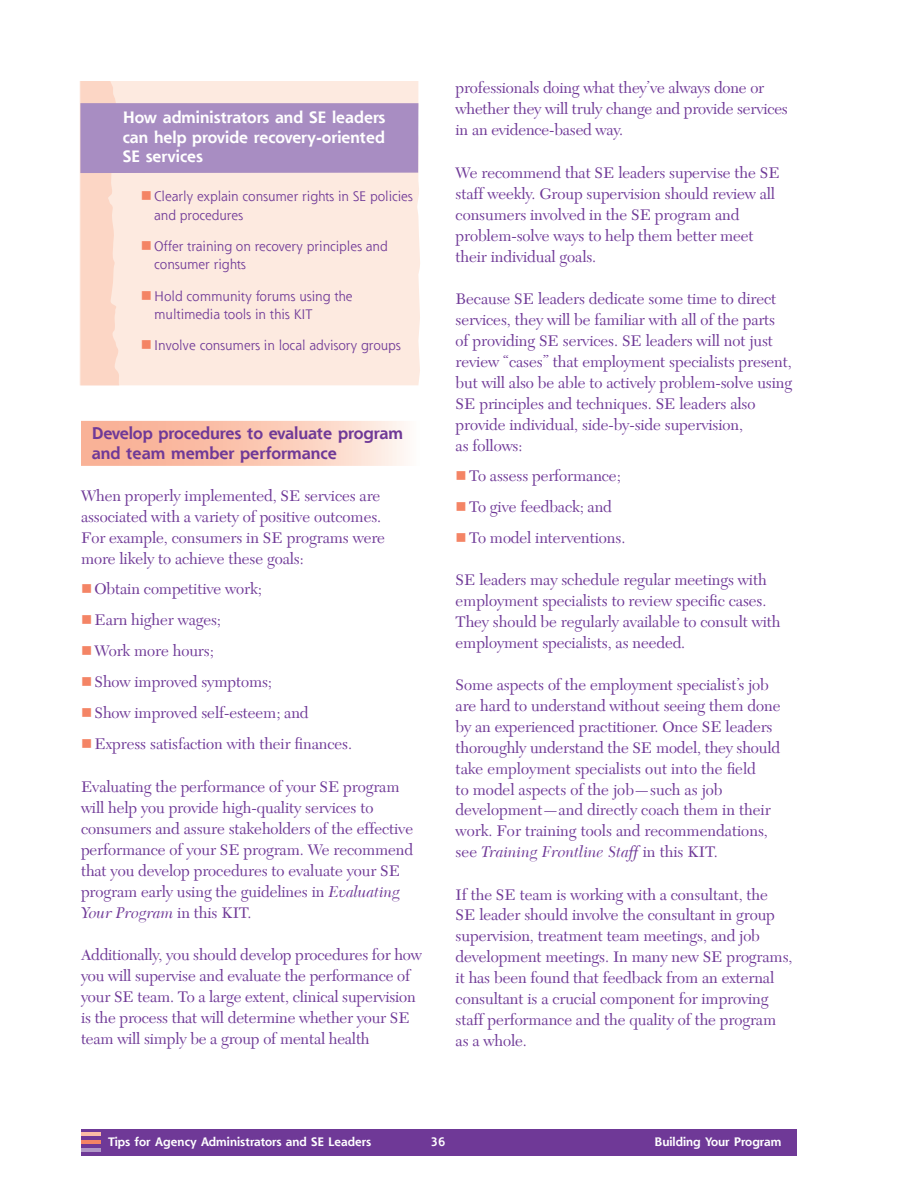
<style>
.page{position:relative;width:918px;height:1188px;background:#fff}
.page>*{position:absolute;margin:0;border:0;box-sizing:border-box;transform-origin:0 0}
.t1{font:700 16.5px/19.8px "Shannon";letter-spacing:-.005em;color:#6f3997}
._03-body_text{font:16.2px/21px "New Caledonia";letter-spacing:-.005em;color:#6f3997}
.t2{font:700 16.2px/19.4px "Shannon";color:#fff;text-align:justify}
.t3{font:13.5px/18.8px "Shannon";letter-spacing:-.005em;color:#6f3997}
.t4{font:700 12px "Shannon";color:#fff}
.s1{color:#f48465}
.s2{font-style:italic}
</style>
<div class="page">
<div style="left:81px;top:1129px;width:715px;height:27px;background:#6f3997"></div>
<hr style="left:81px;top:1148px;width:19px;height:3px;background:#b097c7">
<hr style="left:81px;top:1140px;width:19px;height:4px;background:#f48465">
<hr style="left:81px;top:1132px;width:19px;height:4px;background:#fabda6">
<div style="left:119px;top:81px;width:301px;height:304px;background:#fdeae0"></div>
<svg style="left:80px;top:81px;width:39px;height:304px;background:#fcd8c9"></svg>
<div style="left:80px;top:103px;width:338px;height:70px;background:#a88dc2"></div>
<svg style="left:81px;top:421px;width:325px;height:45px;background:#fbc9b5"></svg>
<h4 class="t2" style="left:123px;top:108px;width:264px">How administrators and SE leaders can help provide recovery-oriented SE services</h4>
<p class="t3" style="left:154px;top:186px;width:260px;text-indent:-14px"><span class="s1">■</span> Clearly explain consumer rights in SE policies and procedures</p>
<p class="t3" style="left:154px;top:236px;width:235px;text-indent:-14px"><span class="s1">■</span> Offer training on recovery principles and consumer rights</p>
<p class="t3" style="left:154px;top:286px;width:200px;text-indent:-14px"><span class="s1">■</span> Hold community forums using the multimedia tools in this KIT</p>
<p class="t3" style="left:141px;top:336px;width:262px"><span class="s1">■</span> Involve consumers in local advisory groups</p>
<h3 class="t1" style="left:92px;top:423px;width:313px">Develop procedures to evaluate program and team member performance</h3>
<p class="_03-body_text" style="left:81px;top:486px;width:305px">When properly implemented, SE services are associated with a variety of positive outcomes.<br>For example, consumers in SE programs were more likely to achieve these goals:</p>
<p class="_03-body_text" style="left:81px;top:578px;width:182px"><span class="s1">■</span> Obtain competitive work;</p>
<p class="_03-body_text" style="left:81px;top:609px;width:142px"><span class="s1">■</span> Earn higher wages;</p>
<p class="_03-body_text" style="left:81px;top:640px;width:134px"><span class="s1">■</span> Work more hours;</p>
<p class="_03-body_text" style="left:81px;top:672px;width:193px"><span class="s1">■</span> Show improved symptoms;</p>
<p class="_03-body_text" style="left:81px;top:703px;width:229px"><span class="s1">■</span> Show improved self-esteem; and</p>
<p class="_03-body_text" style="left:81px;top:734px;width:273px"><span class="s1">■</span> Express satisfaction with their finances.</p>
<p class="_03-body_text" style="left:81px;top:776px;width:334px">Evaluating the performance of your SE program will help you provide high-quality services to consumers and assure stakeholders of the effective performance of your SE program. We recommend that you develop procedures to evaluate your SE program early using the guidelines in <span class="s2">Evaluating Your Program</span> in this KIT.</p>
<p class="_03-body_text" style="left:81px;top:945px;width:342px">Additionally, you should develop procedures for how you will supervise and evaluate the performance of your SE team. To a large extent, clinical supervision is the process that will determine whether your SE team will simply be a group of mental health</p>
<p class="_03-body_text" style="left:456px;top:78px;width:334px">professionals doing what they’ve always done or whether they will truly change and provide services in an evidence-based way.</p>
<p class="_03-body_text" style="left:456px;top:162px;width:326px">We recommend that SE leaders supervise the SE staff weekly. Group supervision should review all consumers involved in the SE program and problem-solve ways to help them better meet their individual goals.</p>
<p class="_03-body_text" style="left:456px;top:289px;width:338px">Because SE leaders dedicate some time to direct services, they will be familiar with all of the parts of providing SE services. SE leaders will not just review “cases” that employment specialists present, but will also be able to actively problem-solve using SE principles and techniques. SE leaders also provide individual, side-by-side supervision,<br>as follows:</p>
<p class="_03-body_text" style="left:456px;top:465px;width:167px"><span class="s1">■</span> To assess performance;</p>
<p class="_03-body_text" style="left:456px;top:496px;width:158px"><span class="s1">■</span> To give feedback; and</p>
<p class="_03-body_text" style="left:456px;top:528px;width:171px"><span class="s1">■</span> To model interventions.</p>
<p class="_03-body_text" style="left:456px;top:570px;width:326px">SE leaders may schedule regular meetings with employment specialists to review specific cases.<br>They should be regularly available to consult with employment specialists, as needed.</p>
<p class="_03-body_text" style="left:456px;top:675px;width:326px">Some aspects of the employment specialist’s job are hard to understand without seeing them done by an experienced practitioner. Once SE leaders thoroughly understand the SE model, they should take employment specialists out into the field<br>to model aspects of the job—such as job development—and directly coach them in their work. For training tools and recommendations, see <span class="s2">Training Frontline Staff</span> in this KIT.</p>
<p class="_03-body_text" style="left:456px;top:884px;width:338px">If the SE team is working with a consultant, the<br>SE leader should involve the consultant in group supervision, treatment team meetings, and job development meetings. In many new SE programs, it has been found that feedback from an external consultant is a crucial component for improving staff performance and the quality of the program as a whole.</p>
<p class="t4" style="left:108px;top:1135px;width:265px">Tips for Agency Administrators and SE Leaders</p>
<p class="t4" style="left:431px;top:1135px;width:16px">36</p>
<p class="t4" style="left:655px;top:1135px;width:128px">Building Your Program</p>
</div>
